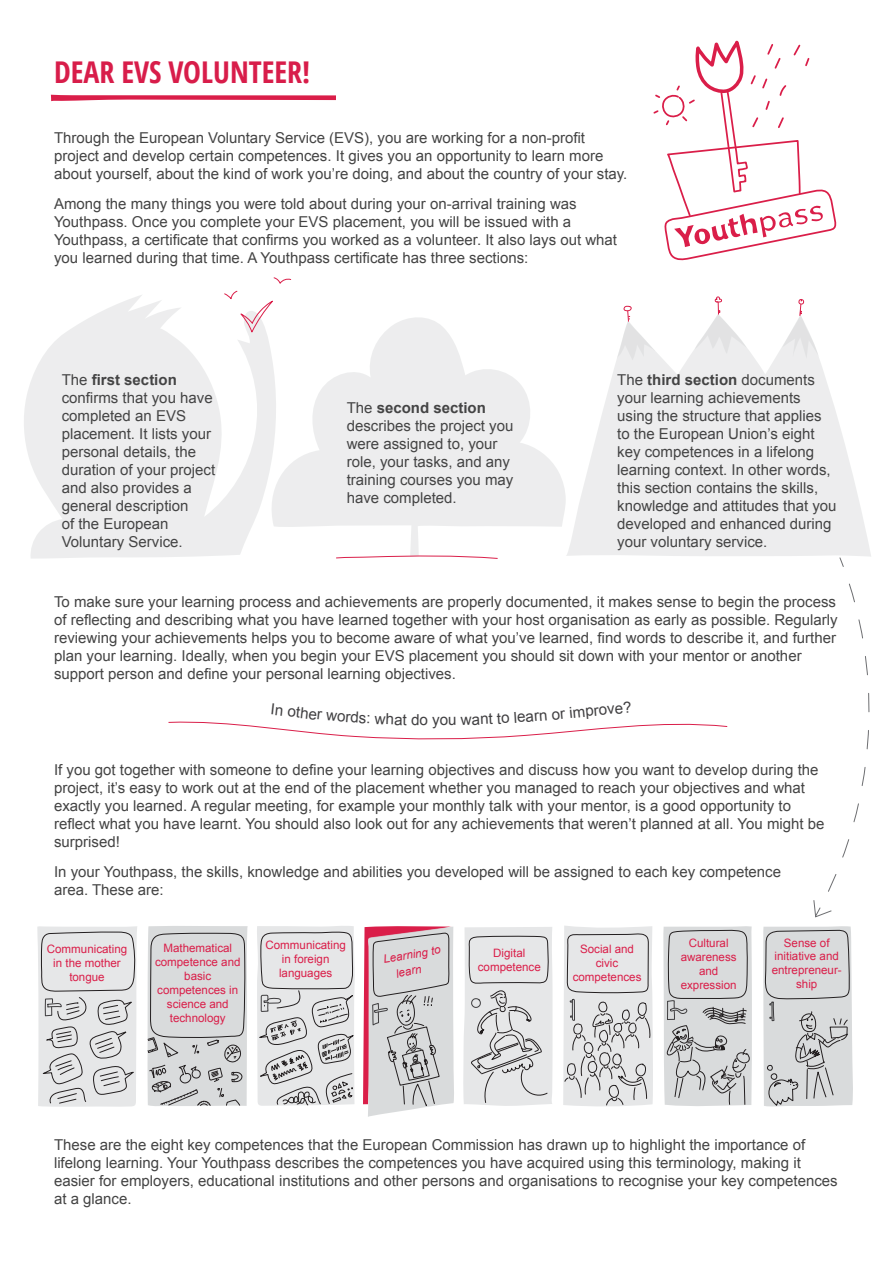
<style>
.page{position:relative;width:893px;height:1263px;background:#fff}
.page>*{position:absolute;margin:0;border:0;box-sizing:border-box;transform-origin:0 0}
.t1{font:700 condensed 30px "Open Sans";color:#d81d4a}
.t2{font:15.3px "Arial";color:#414042}
.t3{font:15px/18px "Arial";color:#444}
.t4{font:11.55px/14px "Arial";color:#da1e49;text-align:center}
.t5{font:italic 11.55px "Arial";color:#da1e49}
.s1{font-weight:700}
</style>
<div class="page">
<svg style="left:24px;top:295px;width:248px;height:264px;fill:#ededee"></svg>
<svg style="left:272px;top:317px;width:294px;height:238px;fill:#ededee"></svg>
<svg style="left:566px;top:348px;width:305px;height:209px;fill:#ededee"></svg>
<svg style="left:336px;top:555px;width:162px;height:4px"></svg>
<svg style="left:617px;top:306px;width:38px;height:54px"></svg>
<svg style="left:695px;top:296px;width:52px;height:58px"></svg>
<svg style="left:782px;top:299px;width:37px;height:60px"></svg>
<svg style="left:224px;top:291px;width:50px;height:42px"></svg>
<svg style="left:274px;top:277px;width:17px;height:7px"></svg>
<svg style="left:653px;top:40px;width:184px;height:221px"></svg>
<svg style="left:37px;top:926px;width:100px;height:181px;background:#d7d8d9"></svg>
<svg style="left:147px;top:926px;width:101px;height:180px;background:#ced0d1"></svg>
<svg style="left:257px;top:926px;width:98px;height:180px;background:#d3d3d4"></svg>
<svg style="left:463px;top:927px;width:90px;height:179px;background:#d8d8d9"></svg>
<svg style="left:563px;top:926px;width:90px;height:181px;background:#d7d7d8"></svg>
<svg style="left:663px;top:926px;width:89px;height:180px;background:#cacbcc"></svg>
<svg style="left:763px;top:926px;width:90px;height:180px;background:#cdcfd0"></svg>
<svg style="left:51px;top:94px;width:285px;height:8px"></svg>
<svg style="left:839px;top:557px;width:5px;height:10px"></svg>
<svg style="left:813px;top:583px;width:57px;height:334px"></svg>
<svg style="left:363px;top:926px;width:91px;height:191px;background:#cfc2c6"></svg>
<svg style="left:168px;top:721px;width:560px;height:19px"></svg>
<p class="t1" style="left:54px;top:51px;width:258px">DEAR EVS VOLUNTEER!</p>
<p class="t3" style="left:54px;top:128px;width:575px">Through the European Voluntary Service (EVS), you are working for a non-profit project and develop certain competences. It gives you an opportunity to learn more about yourself, about the kind of work you’re doing, and about the country of your stay.</p>
<p class="t3" style="left:54px;top:194px;width:565px">Among the many things you were told about during your on-arrival training was Youthpass. Once you complete your EVS placement, you will be issued with a Youthpass, a certificate that confirms you worked as a volunteer. It also lays out what you learned during that time. A Youthpass certificate has three sections:</p>
<p class="t3" style="left:62px;top:371px;width:155px">The <span class="s1">first section </span>confirms that you have completed an EVS placement. It lists your personal details, the duration of your project and also provides a general description<br>of the European<br>Voluntary Service.</p>
<p class="t3" style="left:347px;top:399px;width:168px">The <span class="s1">second section </span>describes the project you were assigned to, your role, your tasks, and any training courses you may have completed.</p>
<p class="t3" style="left:617px;top:371px;width:221px">The <span class="s1">third section</span> documents your learning achievements using the structure that applies to the European Union’s eight key competences in a lifelong learning context. In other words, this section contains the skills, knowledge and attitudes that you developed and enhanced during your voluntary service.</p>
<p class="t3" style="left:54px;top:593px;width:785px">To make sure your learning process and achievements are properly documented, it makes sense to begin the process of reflecting and describing what you have learned together with your host organisation as early as possible. Regularly reviewing your achievements helps you to become aware of what you’ve learned, find words to describe it, and further plan your learning. Ideally, when you begin your EVS placement you should sit down with your mentor or another support person and define your personal learning objectives.</p>
<p class="t2" style="left:272px;top:699px;width:53px;rotate:6deg">In other</p>
<p class="t2" style="left:419px;top:710px;width:22px">o y</p>
<p class="t2" style="left:533px;top:706px;width:83px;rotate:-5deg">rn or improv</p>
<p class="t3" style="left:54px;top:761px;width:772px">If you got together with someone to define your learning objectives and discuss how you want to develop during the project, it’s easy to work out at the end of the placement whether you managed to reach your objectives and what exactly you learned. A regular meeting, for example your monthly talk with your mentor, is a good opportunity to reflect what you have learnt. You should also look out for any achievements that weren’t planned at all. You might be surprised!</p>
<p class="t3" style="left:54px;top:863px;width:729px">In your Youthpass, the skills, knowledge and abilities you developed will be assigned to each key competence area. These are:</p>
<p class="t4" style="left:47px;top:942px;width:82px">Communicating in the mother tongue</p>
<p class="t4" style="left:155px;top:941px;width:87px">Mathematical competence and basic competences in science and technology</p>
<p class="t4" style="left:266px;top:938px;width:82px">Communicating in foreign languages</p>
<p class="t4" style="left:478px;top:946px;width:64px">Digital competence</p>
<p class="t4" style="left:573px;top:942px;width:70px">Social and civic competences</p>
<p class="t4" style="left:681px;top:936px;width:57px">Cultural awareness and expression</p>
<p class="t4" style="left:772px;top:935px;width:72px">Sense of initiative and entrepreneur&shy;ship</p>
<p class="t5" style="left:382px;top:952px;width:59px;rotate:-10deg">Learning to</p>
<p class="t3" style="left:54px;top:1136px;width:785px">These are the eight key competences that the European Commission has drawn up to highlight the importance of lifelong learning. Your Youthpass describes the competences you have acquired using this terminology, making it easier for employers, educational institutions and other persons and organisations to recognise your key competences at a glance.</p>
</div>
